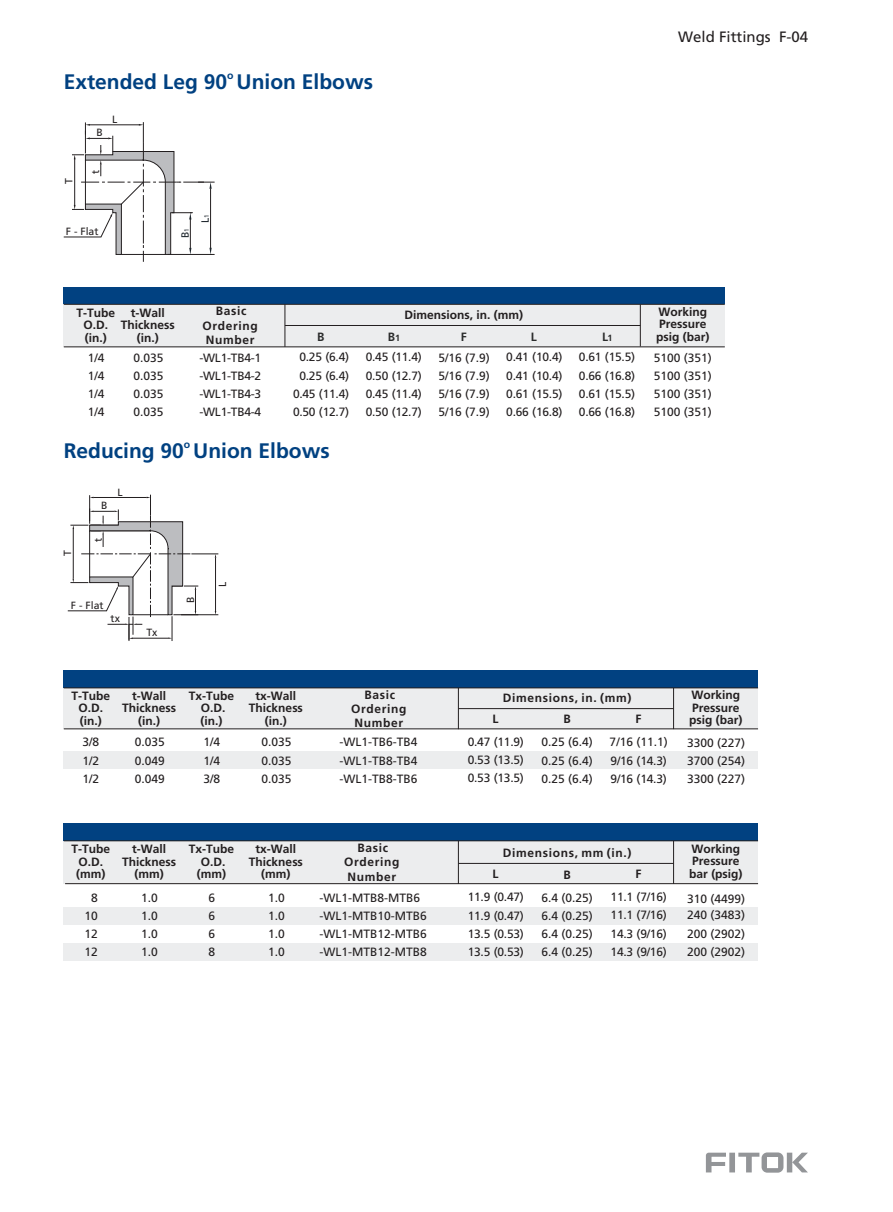
<style>
.page{position:relative;width:893px;height:1212px;background:#fff}
.page>*{position:absolute;margin:0;border:0;box-sizing:border-box;transform-origin:0 0}
.t1{font:300 21px "Frutiger CE";color:#014181}
.t2{font:15px "Frutiger CE";color:#231f20}
.t3{font:12px/18.1px "Frutiger CE";color:#231f20;text-align:justify}
.t4{font:300 12px/12.5px "Frutiger CE";color:#231f20;text-align:center}
.t5{font:300 12px/14.2px "Frutiger CE";letter-spacing:.055em;color:#231f20;text-align:center}
.t6{font:12px/18.1px "Frutiger CE";letter-spacing:-.02em;color:#231f20;text-align:center}
.t7{font:300 12px "Frutiger CE";color:#2c2d2d}
.t8{font:10.5px "Frutiger CE";color:#231f20}
.t9{font:10.5px "Frutiger CE";color:#1d252c}
.t10{font:300 10.5px "Frutiger CE";color:#014181}
.s1{font-size:6.3px}
.s2{font-size:9px}
</style>
<div class="page">
<svg style="left:706px;top:1152px;width:102px;height:21px"></svg>
<svg style="left:67px;top:495px;width:151px;height:146px"></svg>
<svg style="left:63px;top:122px;width:151px;height:140px"></svg>
<div style="left:64px;top:287px;width:661px;height:17px;background:#014181"></div>
<div style="left:64px;top:304px;width:661px;height:43px;background:#ecedee"></div>
<hr style="left:64px;top:346px;width:661px;height:1px;background:#231f20">
<hr style="left:640px;top:304px;width:1px;height:42px;background:#231f20">
<hr style="left:64px;top:304px;width:661px;height:1px;background:#231f20">
<hr style="left:285px;top:304px;width:1px;height:43px;background:#231f20">
<hr style="left:285px;top:325px;width:355px;height:1px;background:#231f20">
<div style="left:64px;top:671px;width:694px;height:17px;background:#014181"></div>
<div style="left:64px;top:752px;width:694px;height:17px;background:#ecedee"></div>
<div style="left:64px;top:688px;width:694px;height:41px;background:#ecedee"></div>
<hr style="left:64px;top:728px;width:694px;height:1px;background:#231f20">
<hr style="left:458px;top:708px;width:216px;height:1px;background:#231f20">
<hr style="left:458px;top:688px;width:1px;height:41px;background:#231f20">
<hr style="left:673px;top:688px;width:1px;height:41px;background:#231f20">
<hr style="left:64px;top:687px;width:694px;height:1px;background:#231f20">
<div style="left:64px;top:824px;width:694px;height:17px;background:#014181"></div>
<div style="left:64px;top:841px;width:694px;height:42px;background:#ecedee"></div>
<hr style="left:65px;top:883px;width:693px;height:1px;background:#231f20">
<div style="left:64px;top:943px;width:694px;height:17px;background:#ecedee"></div>
<div style="left:64px;top:907px;width:694px;height:17px;background:#ecedee"></div>
<hr style="left:458px;top:863px;width:216px;height:1px;background:#231f20">
<hr style="left:458px;top:841px;width:1px;height:43px;background:#231f20">
<hr style="left:673px;top:841px;width:1px;height:43px;background:#231f20">
<hr style="left:64px;top:840px;width:694px;height:1px;background:#231f20">
<p class="t10" style="left:227px;top:71px;width:8px">o</p>
<h1 class="t1" style="left:64px;top:73px;width:311px">Extended Leg 90 Union Elbows</h1>
<p class="t8" style="left:65px;top:184px;width:7px;rotate:-90deg">T</p>
<p class="t8" style="left:97px;top:128px;width:8px">B</p>
<p class="t8" style="left:112px;top:115px;width:7px">L</p>
<p class="t8" style="left:91px;top:174px;width:6px;rotate:-90deg">t</p>
<p class="t8" style="left:66px;top:227px;width:34px">F - Flat</p>
<p class="t9" style="left:181px;top:238px;width:11px;rotate:-90deg">B<span class="s1">1</span></p>
<p class="t9" style="left:201px;top:223px;width:10px;rotate:-90deg">L<span class="s1">1</span></p>
<p class="t2" style="left:678px;top:31px;width:132px">Weld Fittings F-04</p>
<p class="t4" style="left:76px;top:307px;width:40px">T-Tube<br>O.D. (in.)</p>
<p class="t3" style="left:88px;top:350px;width:18px">1/4<br>1/4<br>1/4<br>1/4</p>
<p class="t3" style="left:133px;top:350px;width:32px">0.035<br>0.035<br>0.035<br>0.035</p>
<p class="t4" style="left:121px;top:307px;width:55px">t-Wall<br>Thickness (in.)</p>
<p class="t5" style="left:203px;top:305px;width:57px">Basic<br>Ordering<br>Number</p>
<p class="t3" style="left:199px;top:350px;width:63px">-WL1-TB4-1 -WL1-TB4-2 -WL1-TB4-3 -WL1-TB4-4</p>
<p class="t4" style="left:405px;top:309px;width:120px">Dimensions, in. (mm)</p>
<p class="t7" style="left:317px;top:331px;width:9px">B</p>
<p class="t7" style="left:388px;top:331px;width:14px">B<span class="s2">1</span></p>
<p class="t7" style="left:461px;top:331px;width:7px">F</p>
<p class="t7" style="left:531px;top:331px;width:7px">L</p>
<p class="t7" style="left:602px;top:331px;width:12px">L<span class="s2">1</span></p>
<p class="t4" style="left:656px;top:306px;width:55px;text-align:left">Working<br>Pressure psig (bar)</p>
<p class="t6" style="left:293px;top:349px;width:58px">0.25 (6.4)<br>0.25 (6.4)<br>0.45 (11.4)<br>0.50 (12.7)</p>
<p class="t3" style="left:366px;top:349px;width:58px">0.45 (11.4)<br>0.50 (12.7)<br>0.45 (11.4)<br>0.50 (12.7)</p>
<p class="t3" style="left:506px;top:349px;width:58px">0.41 (10.4)<br>0.41 (10.4)<br>0.61 (15.5)<br>0.66 (16.8)</p>
<p class="t3" style="left:579px;top:349px;width:58px">0.61 (15.5)<br>0.66 (16.8)<br>0.61 (15.5)<br>0.66 (16.8)</p>
<p class="t3" style="left:438px;top:350px;width:53px">5/16 7.9)</p>
<p class="t3" style="left:465px;top:350px;width:5px">(</p>
<p class="t3" style="left:654px;top:350px;width:60px">5100 351)</p>
<p class="t3" style="left:654px;top:350px;width:60px;text-align:center">(<br>5100 351)</p>
<p class="t3" style="left:438px;top:368px;width:53px">5/16 (7.9)</p>
<p class="t3" style="left:684px;top:368px;width:5px">(</p>
<p class="t3" style="left:654px;top:404px;width:60px">5100 (351)</p>
<p class="t3" style="left:438px;top:386px;width:53px">5/16 (7.9)</p>
<p class="t3" style="left:654px;top:386px;width:60px">5100 (351)</p>
<p class="t3" style="left:438px;top:404px;width:53px">5/16 (7.9)</p>
<p class="t10" style="left:184px;top:440px;width:8px">o</p>
<h1 class="t1" style="left:64px;top:442px;width:268px">Reducing 90 Union Elbows</h1>
<p class="t8" style="left:63px;top:556px;width:7px;rotate:-90deg">T</p>
<p class="t8" style="left:101px;top:501px;width:8px">B</p>
<p class="t8" style="left:94px;top:542px;width:6px;rotate:-90deg">t</p>
<p class="t8" style="left:118px;top:488px;width:7px">L</p>
<p class="t8" style="left:71px;top:601px;width:34px">F - Flat</p>
<p class="t8" style="left:111px;top:614px;width:11px">tx</p>
<p class="t8" style="left:146px;top:628px;width:13px">Tx</p>
<p class="t8" style="left:186px;top:603px;width:8px;rotate:-90deg">B</p>
<p class="t8" style="left:218px;top:587px;width:7px;rotate:-90deg">L</p>
<p class="t4" style="left:71px;top:690px;width:40px">T-Tube<br>O.D. (in.)</p>
<p class="t4" style="left:249px;top:690px;width:55px">tx-Wall<br>Thickness (in.)</p>
<p class="t4" style="left:122px;top:690px;width:55px">t-Wall<br>Thickness (in.)</p>
<p class="t4" style="left:189px;top:690px;width:47px">Tx-Tube<br>O.D. (in.)</p>
<p class="t5" style="left:351px;top:688px;width:57px">Basic<br>Ordering<br>Number</p>
<p class="t3" style="left:82px;top:734px;width:18px">3/8<br>1/2<br>1/2</p>
<p class="t3" style="left:135px;top:734px;width:32px">0.035<br>0.049<br>0.049</p>
<p class="t3" style="left:203px;top:734px;width:18px">1/4<br>1/4<br>3/8</p>
<p class="t3" style="left:262px;top:734px;width:32px">0.035<br>0.035<br>0.035</p>
<p class="t3" style="left:340px;top:734px;width:80px">-WL1-TB6-TB4 -WL1-TB8-TB4 -WL1-TB8-TB6</p>
<p class="t4" style="left:689px;top:690px;width:55px;text-align:left">Working<br>Pressure psig (bar)</p>
<p class="t5" style="left:503px;top:691px;width:130px">Dimensions, in. (mm)</p>
<p class="t3" style="left:468px;top:734px;width:58px">0.47 (11.9)<br>0.53 (13.5)<br>0.53 (13.5)</p>
<p class="t4" style="left:492px;top:713px;width:7px">L</p>
<p class="t4" style="left:563px;top:713px;width:9px">B</p>
<p class="t4" style="left:635px;top:713px;width:7px">F</p>
<p class="t3" style="left:542px;top:734px;width:53px">0.25 (6.4)<br>0.25 (6.4)<br>0.25 (6.4)</p>
<p class="t3" style="left:687px;top:735px;width:60px">3300 (227)<br>3700 (254)<br>3300 (227)</p>
<p class="t3" style="left:610px;top:734px;width:60px">7/16 (11.1)<br>9/16 (14.3)<br>9/16 (14.3)</p>
<p class="t5" style="left:344px;top:842px;width:57px">Basic<br>Ordering<br>Number</p>
<p class="t4" style="left:71px;top:844px;width:40px">T-Tube<br>O.D. (mm)</p>
<p class="t4" style="left:689px;top:843px;width:55px;text-align:left">Working<br>Pressure bar (psig)</p>
<p class="t4" style="left:249px;top:844px;width:55px">tx-Wall<br>Thickness (mm)</p>
<p class="t4" style="left:122px;top:844px;width:55px">t-Wall<br>Thickness (mm)</p>
<p class="t4" style="left:189px;top:844px;width:47px">Tx-Tube<br>O.D. (mm)</p>
<p class="t5" style="left:503px;top:846px;width:130px">Dimensions, mm (in.)</p>
<p class="t3" style="left:468px;top:889px;width:58px">11.9 (0.47)<br>11.9 (0.47)<br>13.5 (0.53)<br>13.5 (0.53)</p>
<p class="t3" style="left:611px;top:889px;width:58px">11.1 (7/16)<br>11.1 (7/16)<br>14.3 (9/16)<br>14.3 (9/16)</p>
<p class="t4" style="left:492px;top:868px;width:7px">L</p>
<p class="t4" style="left:563px;top:869px;width:9px">B</p>
<p class="t4" style="left:635px;top:868px;width:7px">F</p>
<p class="t3" style="left:84px;top:890px;width:15px;text-align:center">8<br>10<br>12<br>12</p>
<p class="t3" style="left:141px;top:890px;width:18px">1.0<br>1.0<br>1.0<br>1.0</p>
<p class="t3" style="left:208px;top:890px;width:8px">6<br>6<br>6<br>8</p>
<p class="t3" style="left:268px;top:890px;width:18px">1.0<br>1.0<br>1.0<br>1.0</p>
<p class="t3" style="left:319px;top:890px;width:109px;text-align:left">-WL1-MTB8-MTB6 -WL1-MTB10-MTB6 -WL1-MTB12-MTB6 -WL1-MTB12-MTB8</p>
<p class="t3" style="left:542px;top:890px;width:53px">6.4 (0.25)<br>6.4 (0.25)<br>6.4 (0.25)<br>6.4 (0.25)</p>
<p class="t3" style="left:687px;top:891px;width:60px;line-height:17px">310 (4499)<br>240 (3483)</p>
<p class="t3" style="left:687px;top:925px;width:60px">200 (2902)<br>200 (2902)</p>
</div>
